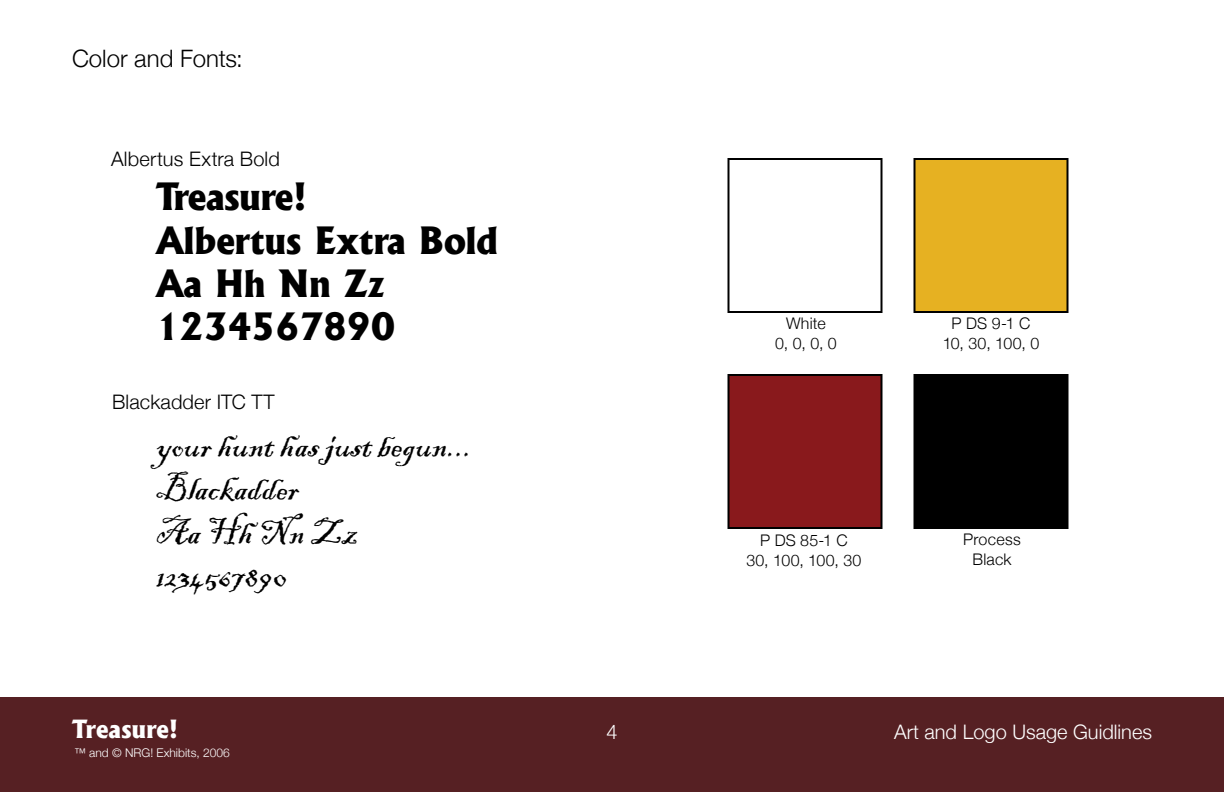
<style>
.page{position:relative;width:1224px;height:792px;background:#fff}
.page>*{position:absolute;margin:0;border:0;box-sizing:border-box;transform-origin:0 0}
.t1{font:36px/43.2px "Blackadder ITCTT";color:#000}
.t2{font:800 36px/43.2px "Albertus";color:#000}
.t3{font:300 24px "Helvetica Neue";color:#000}
.t4{font:800 24px "Albertus";letter-spacing:.015em;color:#fff}
.t5{font:300 20px "Helvetica Neue";letter-spacing:.01em;color:#000}
.t6{font:300 20px "Helvetica Neue";color:#fff}
.t7{font:300 16px/19.2px "Helvetica Neue";letter-spacing:.015em;color:#000;text-align:center}
.t8{font:300 12px "Helvetica Neue";color:#fff}
</style>
<div class="page">
<div style="left:0;top:697px;width:1224px;height:95px;background:#562023"></div>
<div style="left:728px;top:158px;width:154px;height:155px;border:2px solid #000"></div>
<div style="left:728px;top:375px;width:154px;height:153px;background:#89191c"></div>
<div style="left:728px;top:374px;width:154px;height:155px;border:2px solid #000"></div>
<div style="left:914px;top:159px;width:154px;height:153px;background:#e6b122"></div>
<div style="left:914px;top:158px;width:154px;height:155px;border:2px solid #000"></div>
<div style="left:914px;top:375px;width:154px;height:153px;background:#000"></div>
<div style="left:914px;top:374px;width:154px;height:155px;border:2px solid #000"></div>
<h2 class="t3" style="left:72px;top:44px;width:172px">Color and Fonts:</h2>
<p class="t5" style="left:111px;top:147px;width:170px">Albertus Extra Bold</p>
<h1 class="t2" style="left:156px;top:176px;width:343px">Treasure!<br>Albertus Extra Bold<br>Aa Hh Nn Zz<br>1234567890</h1>
<p class="t5" style="left:112px;top:390px;width:164px">Blackadder ITC TT</p>
<h1 class="t1" style="left:156px;top:426px;width:317px">your hunt has just begun...<br>Blackadder<br>Aa Hh Nn Zz<br>1234567890</h1>
<p class="t7" style="left:775px;top:314px;width:63px">White<br>0, 0, 0, 0</p>
<p class="t7" style="left:943px;top:314px;width:98px">P DS 9-1 C<br>1 0, 30, 1 00, 0</p>
<p class="t7" style="left:746px;top:531px;width:116px">P DS 85-1 C<br>30, 1 00, 1 00, 30</p>
<p class="t7" style="left:963px;top:530px;width:59px">Process<br>Black</p>
<h2 class="t4" style="left:72px;top:714px;width:108px">Treasure!</h2>
<p class="t6" style="left:894px;top:720px;width:259px">Art and Logo Usage Guidlines</p>
<p class="t8" style="left:74px;top:745px;width:157px">™ and © NRG! Exhibits, 2006</p>
</div>
